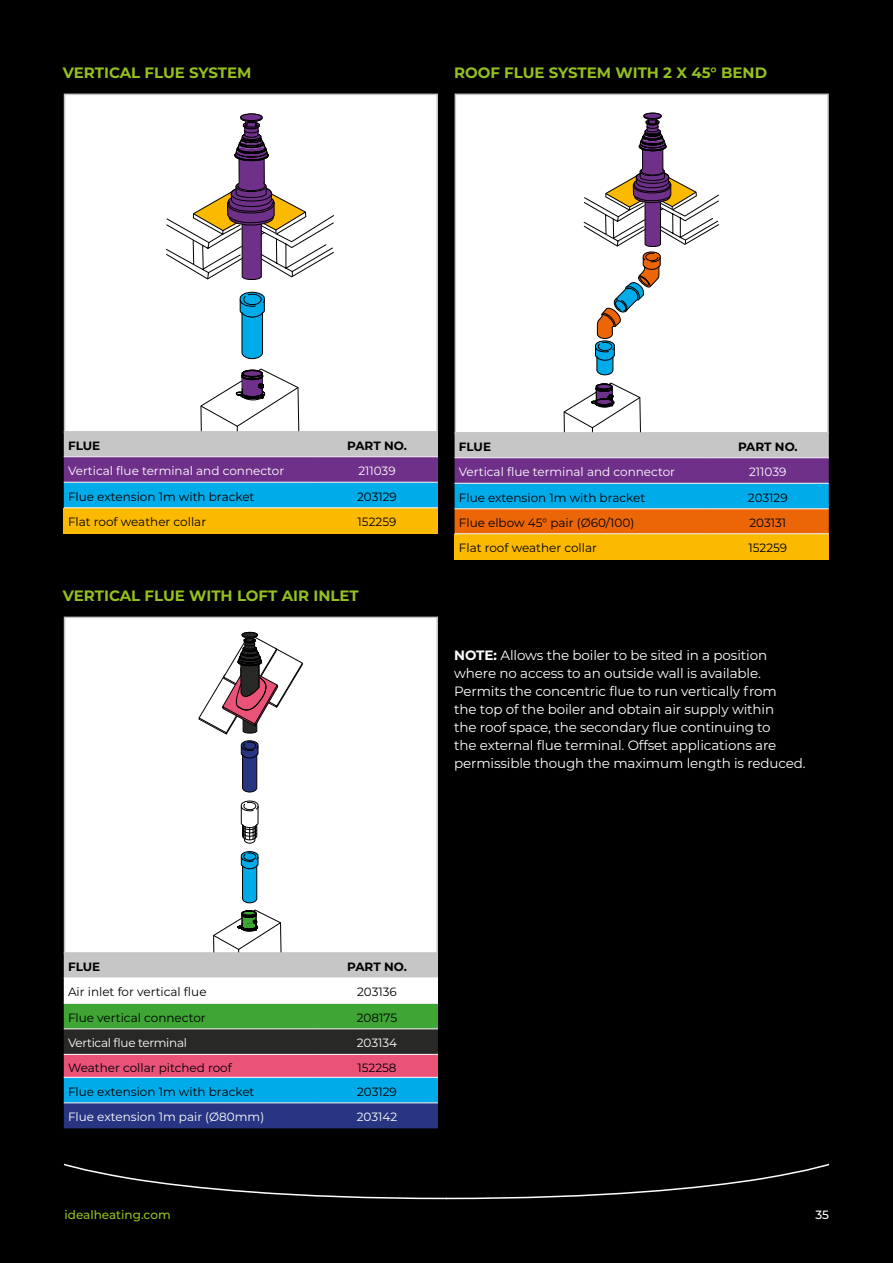
<style>
.page{position:relative;width:893px;height:1263px;background:#000}
.page>*{position:absolute;margin:0;border:0;box-sizing:border-box;transform-origin:0 0}
.t1{font:700 15px "Montserrat";color:#95c11f}
.t2{font:13.5px/18px "Montserrat";letter-spacing:-.01em;color:#fff}
.t3{font:12px "Montserrat";color:#000}
.t4{font:12px "Montserrat";color:#fff}
.t5{font:700 12px "Montserrat";color:#000}
.t6{font:12px "Montserrat";letter-spacing:-.025em;color:#fff}
.t7{font:500 12px "Montserrat";color:#95c11f}
.t8{font:500 12px "Montserrat";color:#fff}
.s1{font-weight:700}
</style>
<div class="page">
<svg style="left:63px;top:1163px;width:767px;height:37px"></svg>
<div style="left:455px;top:94px;width:374px;height:340px;background:#fff;border:2px solid #c6c6c6"></div>
<svg style="left:583px;top:113px;width:136px;height:262px"></svg>
<div style="left:64px;top:617px;width:374px;height:337px;background:#fff;border:2px solid #c6c6c6"></div>
<svg style="left:241px;top:801px;width:17px;height:102px"></svg>
<svg style="left:199px;top:632px;width:104px;height:160px"></svg>
<svg style="left:64px;top:93px;width:374px;height:414px"></svg>
<div style="left:64px;top:508px;width:252px;height:25px;background:#fbba00"></div>
<div style="left:316px;top:508px;width:122px;height:25px;background:#fbba00"></div>
<hr style="left:64px;top:456px;width:252px;height:1px;background:#fff">
<hr style="left:316px;top:456px;width:122px;height:1px;background:#fff">
<hr style="left:64px;top:507px;width:252px;height:1px;background:#fff">
<hr style="left:316px;top:507px;width:122px;height:1px;background:#fff">
<hr style="left:64px;top:482px;width:252px;height:1px;background:#fff">
<hr style="left:316px;top:482px;width:122px;height:1px;background:#fff">
<svg style="left:455px;top:383px;width:374px;height:150px"></svg>
<div style="left:455px;top:534px;width:252px;height:25px;background:#fbba00"></div>
<div style="left:707px;top:534px;width:122px;height:25px;background:#fbba00"></div>
<hr style="left:455px;top:533px;width:252px;height:1px;background:#fff">
<hr style="left:707px;top:533px;width:122px;height:1px;background:#fff">
<hr style="left:455px;top:508px;width:252px;height:1px;background:#fff">
<hr style="left:707px;top:508px;width:122px;height:1px;background:#fff">
<hr style="left:455px;top:457px;width:252px;height:1px;background:#fff">
<hr style="left:455px;top:483px;width:252px;height:1px;background:#fff">
<hr style="left:707px;top:457px;width:122px;height:1px;background:#fff">
<hr style="left:707px;top:483px;width:122px;height:1px;background:#fff">
<svg style="left:64px;top:910px;width:374px;height:218px"></svg>
<hr style="left:64px;top:977px;width:252px;height:1px;background:#fff">
<hr style="left:316px;top:977px;width:122px;height:1px;background:#fff">
<hr style="left:64px;top:1003px;width:252px;height:1px;background:#fff">
<hr style="left:316px;top:1003px;width:122px;height:1px;background:#fff">
<hr style="left:64px;top:1028px;width:252px;height:1px;background:#fff">
<hr style="left:316px;top:1028px;width:122px;height:1px;background:#fff">
<hr style="left:64px;top:1054px;width:252px;height:1px;background:#fff">
<hr style="left:316px;top:1054px;width:122px;height:1px;background:#fff">
<hr style="left:64px;top:1077px;width:252px;height:1px;background:#fff">
<hr style="left:316px;top:1077px;width:122px;height:1px;background:#fff">
<hr style="left:316px;top:1102px;width:122px;height:1px;background:#fff">
<hr style="left:64px;top:1102px;width:252px;height:1px;background:#fff">
<p class="t1" style="left:63px;top:62px;width:190px">VERTICAL FLUE SYSTEM</p>
<p class="t1" style="left:454px;top:62px;width:314px">ROOF FLUE SYSTEM WITH 2 X 45° BEND</p>
<p class="t5" style="left:68px;top:437px;width:34px">FLUE</p>
<p class="t5" style="left:347px;top:437px;width:61px">PART NO.</p>
<p class="t4" style="left:68px;top:463px;width:218px">Vertical flue terminal and connector</p>
<p class="t4" style="left:358px;top:463px;width:39px">211039</p>
<p class="t3" style="left:68px;top:488px;width:188px">Flue extension 1m with bracket</p>
<p class="t3" style="left:357px;top:488px;width:41px">203129</p>
<p class="t3" style="left:68px;top:514px;width:140px">Flat roof weather collar</p>
<p class="t3" style="left:358px;top:514px;width:40px">152259</p>
<p class="t1" style="left:63px;top:585px;width:297px">VERTICAL FLUE WITH LOFT AIR INLET</p>
<p class="t5" style="left:459px;top:438px;width:34px">FLUE</p>
<p class="t5" style="left:738px;top:438px;width:61px">PART NO.</p>
<p class="t4" style="left:459px;top:464px;width:218px">Vertical flue terminal and connector</p>
<p class="t4" style="left:749px;top:464px;width:39px">211039</p>
<p class="t3" style="left:459px;top:489px;width:188px">Flue extension 1m with bracket</p>
<p class="t3" style="left:748px;top:489px;width:41px">203129</p>
<p class="t3" style="left:459px;top:515px;width:177px">Flue elbow 45° pair (Ø60/100)</p>
<p class="t3" style="left:749px;top:515px;width:38px">203131</p>
<p class="t3" style="left:459px;top:540px;width:140px">Flat roof weather collar</p>
<p class="t3" style="left:748px;top:540px;width:40px">152259</p>
<p class="t2" style="left:454px;top:645px;width:353px"><span class="s1">NOTE:</span> Allows the boiler to be sited in a position where no access to an outside wall is available.<br>Permits the concentric flue to run vertically from<br>the top of the boiler and obtain air supply within<br>the roof space, the secondary flue continuing to<br>the external flue terminal. Offset applications are permissible though the maximum length is reduced.</p>
<p class="t5" style="left:68px;top:958px;width:34px">FLUE</p>
<p class="t5" style="left:347px;top:958px;width:61px">PART NO.</p>
<p class="t3" style="left:68px;top:984px;width:140px">Air inlet for vertical flue</p>
<p class="t3" style="left:357px;top:984px;width:41px">203136</p>
<p class="t3" style="left:68px;top:1009px;width:139px">Flue vertical connector</p>
<p class="t3" style="left:357px;top:1009px;width:42px">208175</p>
<p class="t6" style="left:68px;top:1035px;width:121px">Vertical flue terminal</p>
<p class="t4" style="left:357px;top:1035px;width:42px">203134</p>
<p class="t3" style="left:68px;top:1059px;width:165px">Weather collar pitched roof</p>
<p class="t3" style="left:357px;top:1059px;width:41px">152258</p>
<p class="t3" style="left:68px;top:1083px;width:188px">Flue extension 1m with bracket</p>
<p class="t3" style="left:357px;top:1083px;width:41px">203129</p>
<p class="t4" style="left:68px;top:1109px;width:198px">Flue extension 1m pair (Ø80mm)</p>
<p class="t4" style="left:357px;top:1109px;width:42px">203142</p>
<p class="t7" style="left:64px;top:1207px;width:108px">idealheating.com</p>
<p class="t8" style="left:816px;top:1207px;width:15px">35</p>
</div>
